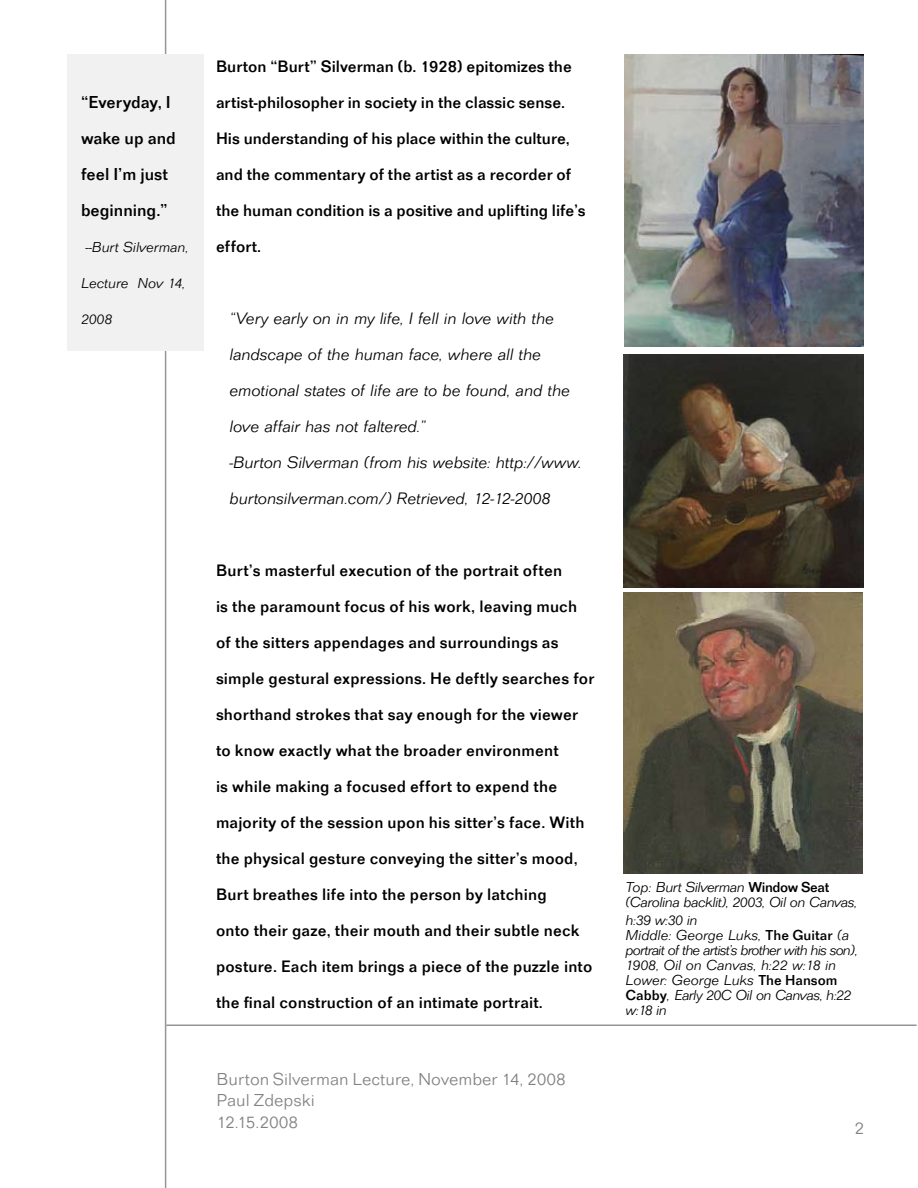
<style>
.page{position:relative;width:918px;height:1188px;background:#fff}
.page>*{position:absolute;margin:0;border:0;box-sizing:border-box;transform-origin:0 0}
.t1{font:18px/21.6px "Folio T Ligh";color:#808284}
.t2{font:500 18px/36px "Folio T";color:#010101}
.t3{font:500 17.25px/36px "Folio T";letter-spacing:.01em;color:#010101}
.t4{font:17.25px/36px "Folio T Ligh Ital";color:#010101}
.t5{font:17.25px/36px "Folio T Ligh Ital";color:#000}
.t6{font:15px/15px "Folio T Ligh Ital";letter-spacing:-.025em;color:#010101}
.t7{font:15px "Folio T Ligh Ital";color:#010101}
.s1{font-family:"Folio T";font-weight:500}
</style>
<div class="page">
<hr style="left:165px;top:0;width:1px;height:1188px;background:#939598">
<hr style="left:166px;top:1024px;width:751px;height:2px;background:#939598">
<img style="left:625px;top:54px;width:239px;height:293px">
<img style="left:624px;top:354px;width:240px;height:233px">
<div style="left:68px;top:54px;width:136px;height:297px;background:#f1f1f2"></div>
<img style="left:623px;top:592px;width:240px;height:282px">
<p class="t2" style="left:81px;top:84px;width:96px">“Everyday, I wake up and feel I’m just beginning.”</p>
<p class="t7" style="left:86px;top:239px;width:104px">--Burt Silverman,</p>
<p class="t7" style="left:81px;top:275px;width:106px">Lecture Nov 14,</p>
<p class="t6" style="left:81px;top:312px;width:33px">2008</p>
<p class="t3" style="left:216px;top:48px;width:371px">Burton “Burt” Silverman (b. 1928) epitomizes the artist-philosopher in society in the classic sense.<br>His understanding of his place within the culture, and the commentary of the artist as a recorder of the human condition is a positive and uplifting life’s effort.</p>
<p class="t4" style="left:230px;top:300px;width:342px">“Very early on in my life, I fell in love with the landscape of the human face, where all the emotional states of life are to be found, and the love affair has not faltered.”</p>
<p class="t5" style="left:230px;top:444px;width:354px">-Burton Silverman (from his website: http://www. burtonsilverman.com/) Retrieved, 12-12-2008</p>
<p class="t3" style="left:216px;top:552px;width:380px">Burt’s masterful execution of the portrait often<br>is the paramount focus of his work, leaving much of the sitters appendages and surroundings as simple gestural expressions. He deftly searches for shorthand strokes that say enough for the viewer to know exactly what the broader environment<br>is while making a focused effort to expend the majority of the session upon his sitter’s face. With the physical gesture conveying the sitter’s mood, Burt breathes life into the person by latching<br>onto their gaze, their mouth and their subtle neck posture. Each item brings a piece of the puzzle into the final construction of an intimate portrait.</p>
<p class="t1" style="left:217px;top:1068px;width:351px">Burton Silverman Lecture, November 14, 2008<br>Paul Zdepski<br>12.15.2008</p>
<p class="t6" style="left:626px;top:879px;width:233px">Top: Burt Silverman <span class="s1">Window Seat </span>(Carolina backlit), 2003, Oil on Canvas,</p>
<p class="t6" style="left:626px;top:912px;width:234px">h:39 w:30 in<br>Middle: George Luks, <span class="s1">The Guitar</span> (a portrait of the artist’s brother with his son),<br>1908, Oil on Canvas, h:22 w:18 in<br>Lower: George Luks <span class="s1">The Hansom<br>Cabby</span>, Early 20C Oil on Canvas, h:22 w:18 in</p>
<p class="t1" style="left:854px;top:1117px;width:11px">2</p>
</div>
